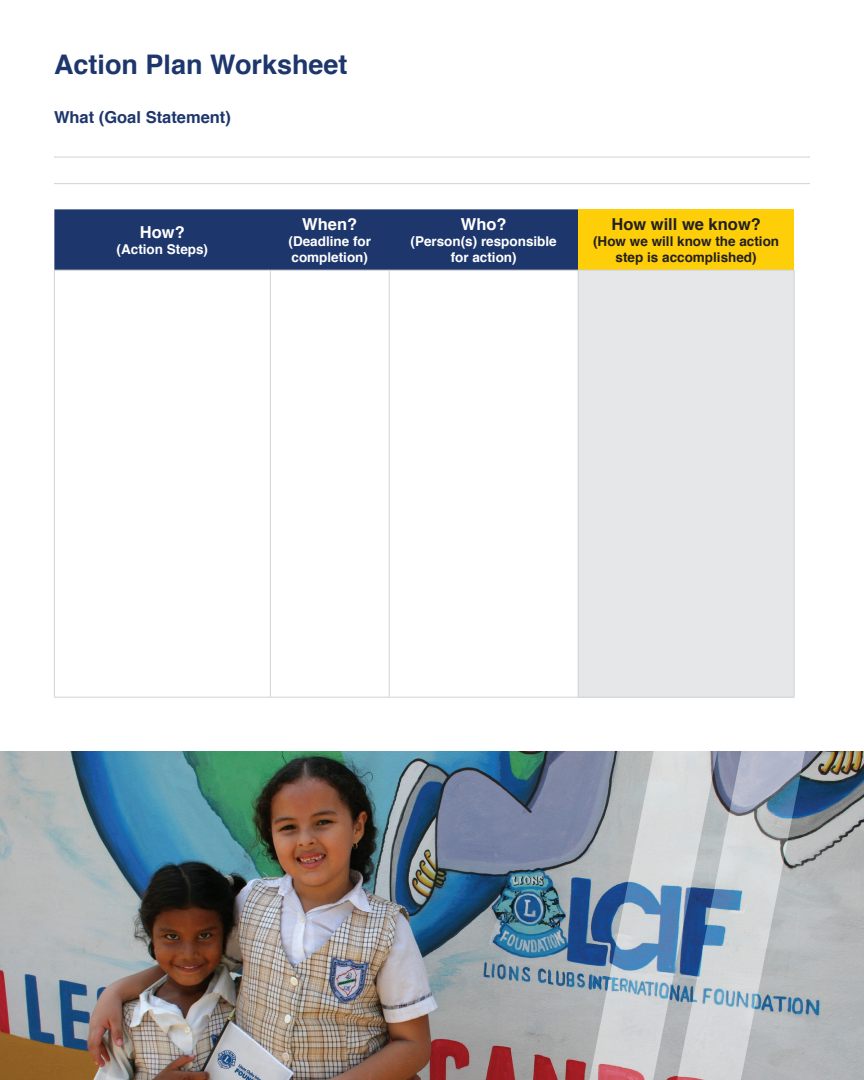
<style>
.page{position:relative;width:864px;height:1080px;background:#fff}
.page>*{position:absolute;margin:0;border:0;box-sizing:border-box;transform-origin:0 0}
.pull_quote{font:700 27px "Helvetica";color:#1d366c}
.Body_11{font:700 16.5px "Helvetica";color:#1d366c}
.HEADLINE{font:700 16.5px "Helvetica";color:#231f20}
.HEADLINE-2{font:700 16.5px "Helvetica";color:#fff}
.HEADLINE-3{font:700 13.5px/16.2px "Helvetica";color:#fff}
.HEADLINE-4{font:700 13.5px/16.2px "Helvetica";color:#231f20;text-align:center}
</style>
<div class="page">
<hr style="left:54px;top:157px;width:756px;height:1px;background:#d1d2d4">
<hr style="left:54px;top:183px;width:756px;height:1px;background:#d1d2d4">
<div style="left:54px;top:209px;width:524px;height:61px;background:#1d366c"></div>
<div style="left:578px;top:209px;width:216px;height:61px;background:#fece08"></div>
<div style="left:578px;top:270px;width:216px;height:427px;background:#e6e7e9"></div>
<hr style="left:54px;top:270px;width:216px;height:1px;background:#d1d2d4">
<hr style="left:270px;top:270px;width:119px;height:1px;background:#d1d2d4">
<hr style="left:389px;top:270px;width:189px;height:1px;background:#d1d2d4">
<hr style="left:578px;top:270px;width:217px;height:1px;background:#d1d2d4">
<hr style="left:54px;top:697px;width:216px;height:1px;background:#d1d2d4">
<hr style="left:270px;top:697px;width:119px;height:1px;background:#d1d2d4">
<hr style="left:389px;top:697px;width:189px;height:1px;background:#d1d2d4">
<hr style="left:578px;top:697px;width:217px;height:1px;background:#d1d2d4">
<hr style="left:54px;top:271px;width:1px;height:426px;background:#d1d2d4">
<hr style="left:270px;top:271px;width:1px;height:426px;background:#d1d2d4">
<hr style="left:389px;top:271px;width:1px;height:426px;background:#d1d2d4">
<hr style="left:578px;top:271px;width:1px;height:426px;background:#d1d2d4">
<hr style="left:794px;top:271px;width:1px;height:426px;background:#d1d2d4">
<img style="left:0;top:752px;width:864px;height:328px">
<svg style="left:547px;top:751px;width:88px;height:329px;background:#8d96a8"></svg>
<svg style="left:635px;top:751px;width:175px;height:329px;background:#afb9c3"></svg>
<p class="pull_quote" style="left:54px;top:43px;width:295px">Action Plan Worksheet</p>
<p class="Body_11" style="left:54px;top:103px;width:178px">What (Goal Statement)</p>
<p class="HEADLINE-2" style="left:140px;top:219px;width:46px">How?</p>
<p class="HEADLINE-3" style="left:117px;top:241px;width:93px">(Action Steps)</p>
<p class="HEADLINE-2" style="left:302px;top:211px;width:56px">When?</p>
<p class="HEADLINE-3" style="left:289px;top:233px;width:84px">(Deadline for completion)</p>
<p class="HEADLINE-2" style="left:461px;top:211px;width:47px">Who?</p>
<p class="HEADLINE-3" style="left:411px;top:233px;width:148px;text-align:center">(Person(s) responsible for action)</p>
<p class="HEADLINE" style="left:611px;top:211px;width:151px">How will we know?</p>
<p class="HEADLINE-4" style="left:593px;top:233px;width:188px">(How we will know the action step is accomplished)</p>
</div>
